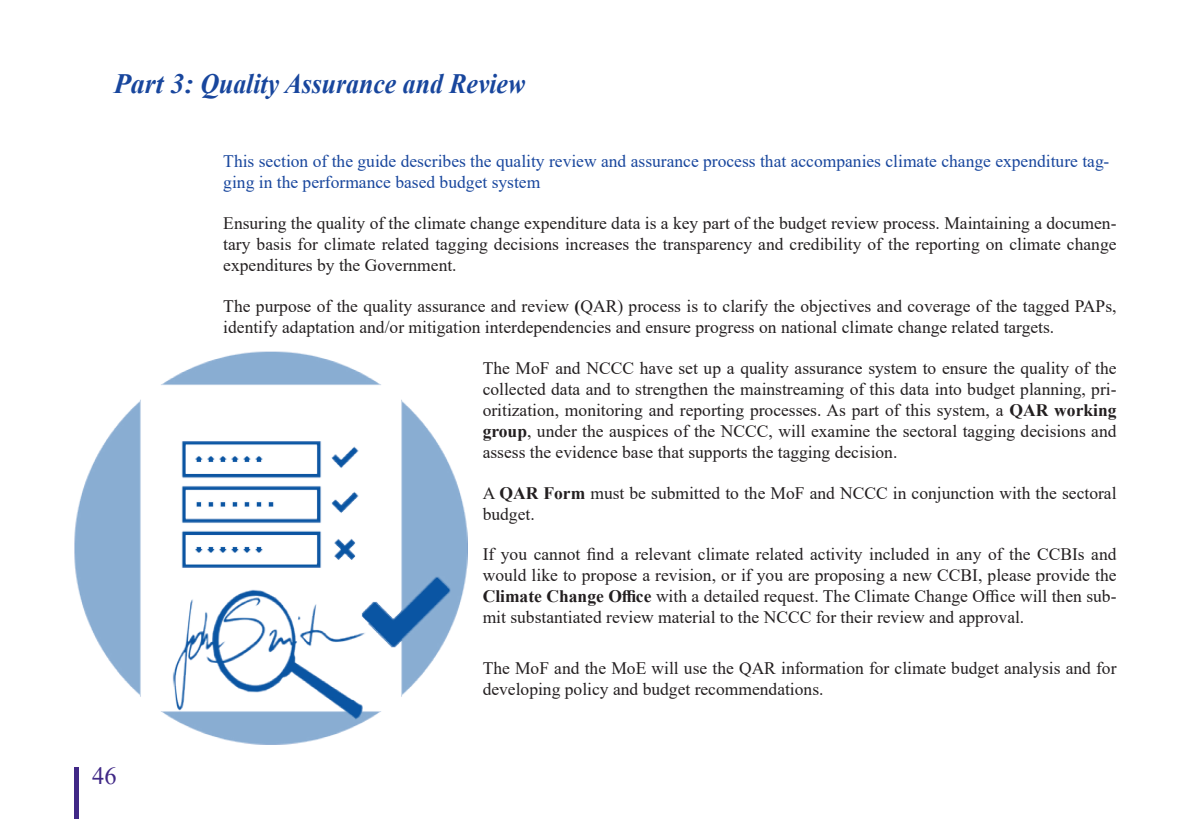
<style>
.page{position:relative;width:1191px;height:819px;background:#fff}
.page>*{position:absolute;margin:0;border:0;box-sizing:border-box;transform-origin:0 0}
.Parts_Dark_Blue{font:italic 700 28px "Times New Roman";color:#18469d}
.t1{font:24.5px "Times New Roman";color:#402886}
.Body_Text{font:17.5px/21px "Times New Roman";color:#231f20;text-align:justify}
.Sub_Parts_Dark_Blue{font:17.5px/21px "Times New Roman";color:#18469d}
.s1{font-weight:700}
</style>
<div class="page">
<img style="left:74px;top:351px;width:394px;height:393px">
<div style="left:74px;top:767px;width:5px;height:52px;background:#402886"></div>
<p class="Parts_Dark_Blue" style="left:114px;top:64px;width:413px">Part 3: Quality Assurance and Review</p>
<h2 class="t1" style="left:92px;top:758px;width:26px">46</h2>
<p class="Sub_Parts_Dark_Blue" style="left:223px;top:150px;width:887px">This section of the guide describes the quality review and assurance process that accompanies climate change expenditure tag&shy;ging in the performance based budget system</p>
<p class="Body_Text" style="left:223px;top:212px;width:894px">Ensuring the quality of the climate change expenditure data is a key part of the budget review process. Maintaining a documen&shy;tary basis for climate related tagging decisions increases the transparency and credibility of the reporting on climate change expenditures by the Government.</p>
<p class="Body_Text" style="left:223px;top:295px;width:894px">The purpose of the quality assurance and review <span class="s1">(</span>QAR) process is to clarify the objectives and coverage of the tagged PAPs, identify adaptation and/or mitigation interdependencies and ensure progress on national climate change related targets.</p>
<p class="Body_Text" style="left:483px;top:356px;width:635px">The MoF and NCCC have set up a quality assurance system to ensure the quality of the collected data and to strengthen the mainstreaming of this data into budget planning, pri&shy;oritization, monitoring and reporting processes. As part of this system, a <span class="s1">QAR working group</span>, under the auspices of the NCCC, will examine the sectoral tagging decisions and assess the evidence base that supports the tagging decision.</p>
<p class="Body_Text" style="left:483px;top:481px;width:635px">A <span class="s1">QAR Form</span> must be submitted to the MoF and NCCC in conjunction with the sectoral budget.</p>
<p class="Body_Text" style="left:483px;top:543px;width:635px">If you cannot find a relevant climate related activity included in any of the CCBIs and would like to propose a revision, or if you are proposing a new CCBI, please provide the <span class="s1">Climate Change Office</span> with a detailed request. The Climate Change Office will then sub&shy;mit substantiated review material to the NCCC for their review and approval.</p>
<p class="Body_Text" style="left:483px;top:657px;width:635px">The MoF and the MoE will use the QAR information for climate budget analysis and for developing policy and budget recommendations.</p>
</div>
